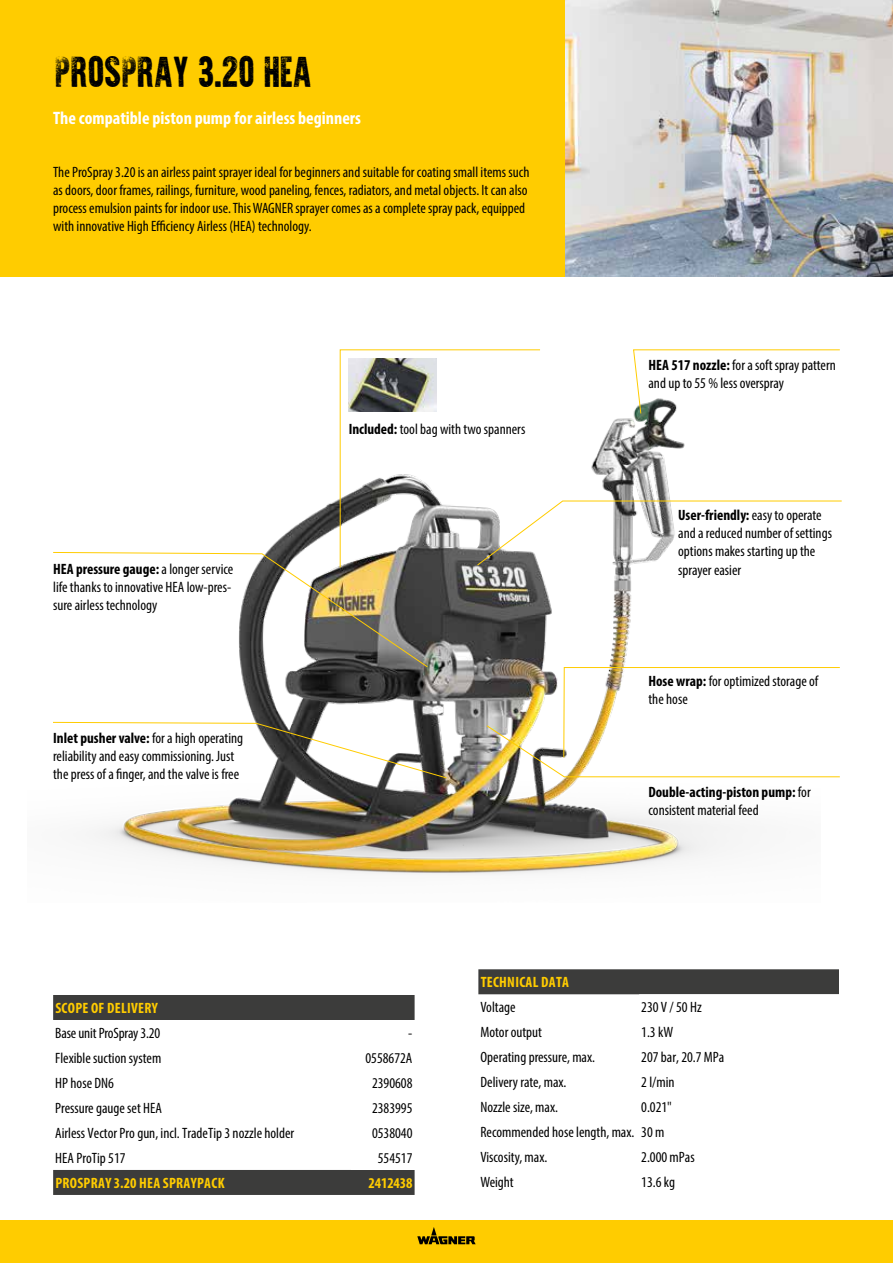
<style>
.page{position:relative;width:893px;height:1263px;background:#fff}
.page>*{position:absolute;margin:0;border:0;box-sizing:border-box;transform-origin:0 0}
.t1{font:37.5px "Waris Over";color:#000}
.t2{font:700 condensed 18px "Myriad Pro";color:#fff}
.t3{font:condensed 15px/18px "Myriad Pro";color:#000}
.t4{font:700 condensed 15px "Myriad Pro";letter-spacing:.02em;color:#fc0}
.t5{font:700 condensed 15px/18px "Myriad Pro";color:#000}
.t6{font:700 condensed 15px "Myriad Pro";letter-spacing:-.01em;color:#fc0}
.s1{font-weight:700}
.s2{font-weight:400}
</style>
<div class="page">
<div style="left:0;top:1220px;width:893px;height:43px;background:#fc0"></div>
<svg style="left:417px;top:1227px;width:59px;height:17px"></svg>
<img style="left:93px;top:779px;width:641px;height:96px">
<div style="left:0;top:0;width:893px;height:276px;background:#fc0"></div>
<svg style="left:53px;top:349px;width:789px;height:430px"></svg>
<img style="left:566px;top:0;width:327px;height:276px">
<img style="left:349px;top:358px;width:88px;height:53px">
<svg style="left:53px;top:995px;width:362px;height:200px"></svg>
<div style="left:351px;top:1145px;width:64px;height:25px;background:#fff"></div>
<div style="left:478px;top:969px;width:361px;height:25px;background:#3c3c3b"></div>
<svg style="left:478px;top:994px;width:361px;height:1px"></svg>
<h1 class="t1" style="left:55px;top:55px;width:258px">PROSPRAY 3.20 HEA</h1>
<p class="t2" style="left:53px;top:107px;width:309px">The compatible piston pump for airless beginners</p>
<p class="t3" style="left:53px;top:163px;width:478px">The ProSpray 3.20 is an airless paint sprayer ideal for beginners and suitable for coating small items such as doors, door frames, railings, furniture, wood paneling, fences, radiators, and metal objects. It can also process emulsion paints for indoor use. This WAGNER sprayer comes as a complete spray pack, equipped with innovative High Efficiency Airless (HEA) technology.</p>
<p class="t3" style="left:53px;top:559px;width:182px"><span class="s1">HEA pressure gauge:</span> a longer service life thanks to innovative HEA low-pres&shy;sure airless technology</p>
<p class="t3" style="left:53px;top:728px;width:192px"><span class="s1">Inlet pusher valve:</span> for a high operating reliability and easy commissioning. Just the press of a finger, and the valve is free</p>
<p class="t3" style="left:349px;top:420px;width:178px"><span class="s1">Included:</span> tool bag with two spanners</p>
<p class="t3" style="left:648px;top:355px;width:189px"><span class="s1">HEA 517 nozzle:</span> for a soft spray pattern and up to 55 % less overspray</p>
<p class="t3" style="left:678px;top:506px;width:155px"><span class="s1">User-friendly:</span> easy to operate and a reduced number of settings options makes starting up the sprayer easier</p>
<p class="t3" style="left:648px;top:672px;width:171px"><span class="s1">Hose wrap:</span> for optimized storage of the hose</p>
<p class="t5" style="left:648px;top:782px;width:164px">Double-acting-piston pump: <span class="s2">for consistent material feed</span></p>
<p class="t4" style="left:55px;top:998px;width:104px">SCOPE OF DELIVERY</p>
<p class="t3" style="left:55px;top:1023px;width:106px">Base unit ProSpray 3.20</p>
<p class="t3" style="left:408px;top:1023px;width:6px">-</p>
<p class="t3" style="left:55px;top:1048px;width:108px">Flexible suction system</p>
<p class="t3" style="left:365px;top:1048px;width:48px">0558672A</p>
<p class="t3" style="left:55px;top:1073px;width:60px">HP hose DN6</p>
<p class="t3" style="left:372px;top:1073px;width:42px">2390608</p>
<p class="t3" style="left:55px;top:1098px;width:108px">Pressure gauge set HEA</p>
<p class="t3" style="left:372px;top:1098px;width:42px">2383995</p>
<p class="t3" style="left:55px;top:1123px;width:241px">Airless Vector Pro gun, incl. TradeTip 3 nozzle holder</p>
<p class="t3" style="left:372px;top:1123px;width:42px">0538040</p>
<p class="t3" style="left:55px;top:1148px;width:72px">HEA ProTip 517</p>
<p class="t3" style="left:378px;top:1148px;width:36px">554517</p>
<p class="t4" style="left:55px;top:1173px;width:171px">PROSPRAY 3.20 HEA SPRAYPACK</p>
<p class="t6" style="left:369px;top:1173px;width:45px">2412438</p>
<p class="t4" style="left:481px;top:972px;width:90px">TECHNICAL DATA</p>
<p class="t3" style="left:480px;top:998px;width:37px">Voltage</p>
<p class="t3" style="left:641px;top:998px;width:62px">230 V / 50 Hz</p>
<p class="t3" style="left:480px;top:1023px;width:63px">Motor output</p>
<p class="t3" style="left:641px;top:1023px;width:33px">1.3 kW</p>
<p class="t3" style="left:480px;top:1048px;width:116px">Operating pressure, max.</p>
<p class="t3" style="left:641px;top:1048px;width:85px">207 bar, 20.7 MPa</p>
<p class="t3" style="left:480px;top:1073px;width:87px">Delivery rate, max.</p>
<p class="t3" style="left:641px;top:1073px;width:35px">2 l/min</p>
<p class="t3" style="left:480px;top:1098px;width:79px">Nozzle size, max.</p>
<p class="t3" style="left:480px;top:1094px;width:193px;line-height:25px;text-indent:161px">0.021"<br>Recommended hose length, max. 30 m<br>Viscosity, max.</p>
<p class="t3" style="left:641px;top:1148px;width:55px">2.000 mPas</p>
<p class="t3" style="left:480px;top:1173px;width:35px">Weight</p>
<p class="t3" style="left:641px;top:1173px;width:35px">13.6 kg</p>
</div>
